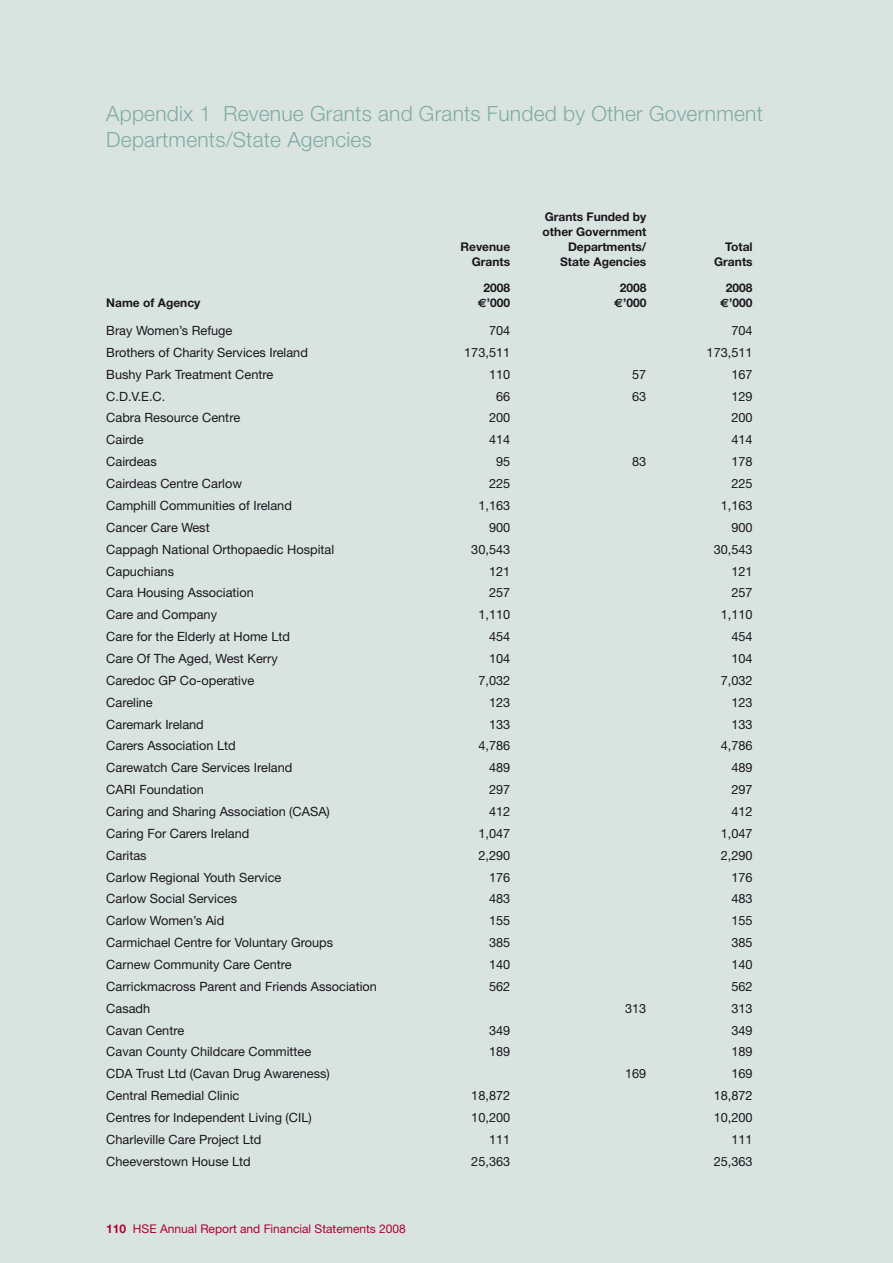
<style>
.page{position:relative;width:893px;height:1263px;background:#d9e4e0}
.page>*{position:absolute;margin:0;border:0;box-sizing:border-box;transform-origin:0 0}
.t1{font:300 21px/25.5px "Helvetica Neue LT Std";letter-spacing:.01em;color:#82aca0}
.t2{font:12.75px "Helvetica Neue LT Std";color:#1a171a}
.t3{font:700 12px/15px "Helvetica Neue LT Std";color:#1a171a;text-align:right}
.t4{font:12px "Helvetica Neue LT Std";color:#b00034}
.s1{font-family:"Euro Sans"}
.s2{font-weight:700}
</style>
<div class="page">
<h1 class="t1" style="left:106px;top:101px;width:658px">Appendix 1 Revenue Grants and Grants Funded by Other Government<br>Departments/State Agencies</h1>
<p class="t3" style="left:106px;top:295px;width:96px">Name of Agency</p>
<p class="t3" style="left:460px;top:239px;width:51px">Revenue<br>Grants</p>
<p class="t3" style="left:543px;top:209px;width:105px">Grants Funded by other Government<br>Departments/<br>State Agencies</p>
<p class="t3" style="left:714px;top:239px;width:40px">Total<br>Grants</p>
<p class="t3" style="left:478px;top:280px;width:34px;text-align:center">2008 <span class="s1">€</span>’000</p>
<p class="t3" style="left:614px;top:280px;width:34px;text-align:center">2008 <span class="s1">€</span>’000</p>
<p class="t3" style="left:720px;top:280px;width:34px;text-align:center">2008 <span class="s1">€</span>’000</p>
<p class="t2" style="left:106px;top:323px;width:128px">Bray Women’s Refuge</p>
<p class="t2" style="left:489px;top:323px;width:23px">704</p>
<p class="t2" style="left:731px;top:323px;width:23px">704</p>
<p class="t2" style="left:106px;top:345px;width:203px">Brothers of Charity Services Ireland</p>
<p class="t2" style="left:464px;top:345px;width:48px">173,511</p>
<p class="t2" style="left:707px;top:345px;width:48px">173,511</p>
<p class="t2" style="left:106px;top:367px;width:168px">Bushy Park Treatment Centre</p>
<p class="t2" style="left:489px;top:367px;width:23px">110</p>
<p class="t2" style="left:632px;top:367px;width:16px">57</p>
<p class="t2" style="left:731px;top:367px;width:23px">167</p>
<p class="t2" style="left:106px;top:388px;width:61px">C.D.V.E.C.</p>
<p class="t2" style="left:496px;top:388px;width:16px">66</p>
<p class="t2" style="left:632px;top:388px;width:16px">63</p>
<p class="t2" style="left:731px;top:388px;width:23px">129</p>
<p class="t2" style="left:106px;top:410px;width:135px">Cabra Resource Centre</p>
<p class="t2" style="left:489px;top:410px;width:23px">200</p>
<p class="t2" style="left:731px;top:410px;width:23px">200</p>
<p class="t2" style="left:106px;top:432px;width:39px">Cairde</p>
<p class="t2" style="left:489px;top:432px;width:23px">414</p>
<p class="t2" style="left:731px;top:432px;width:23px">414</p>
<p class="t2" style="left:106px;top:454px;width:52px">Cairdeas</p>
<p class="t2" style="left:496px;top:454px;width:16px">95</p>
<p class="t2" style="left:632px;top:454px;width:16px">83</p>
<p class="t2" style="left:731px;top:454px;width:23px">178</p>
<p class="t2" style="left:106px;top:476px;width:137px">Cairdeas Centre Carlow</p>
<p class="t2" style="left:489px;top:476px;width:23px">225</p>
<p class="t2" style="left:731px;top:476px;width:23px">225</p>
<p class="t2" style="left:106px;top:498px;width:187px">Camphill Communities of Ireland</p>
<p class="t2" style="left:478px;top:498px;width:33px">1,163</p>
<p class="t2" style="left:721px;top:498px;width:33px">1,163</p>
<p class="t2" style="left:106px;top:520px;width:105px">Cancer Care West</p>
<p class="t2" style="left:489px;top:520px;width:23px">900</p>
<p class="t2" style="left:731px;top:520px;width:23px">900</p>
<p class="t2" style="left:106px;top:541px;width:229px">Cappagh National Orthopaedic Hospital</p>
<p class="t2" style="left:471px;top:541px;width:40px">30,543</p>
<p class="t2" style="left:714px;top:541px;width:40px">30,543</p>
<p class="t2" style="left:106px;top:563px;width:69px">Capuchians</p>
<p class="t2" style="left:489px;top:563px;width:23px">121</p>
<p class="t2" style="left:731px;top:563px;width:23px">121</p>
<p class="t2" style="left:106px;top:585px;width:149px">Cara Housing Association</p>
<p class="t2" style="left:489px;top:585px;width:23px">257</p>
<p class="t2" style="left:731px;top:585px;width:23px">257</p>
<p class="t2" style="left:106px;top:607px;width:112px">Care and Company</p>
<p class="t2" style="left:478px;top:607px;width:33px">1,110</p>
<p class="t2" style="left:721px;top:607px;width:33px">1,110</p>
<p class="t2" style="left:106px;top:629px;width:185px">Care for the Elderly at Home Ltd</p>
<p class="t2" style="left:489px;top:629px;width:23px">454</p>
<p class="t2" style="left:731px;top:629px;width:23px">454</p>
<p class="t2" style="left:106px;top:651px;width:173px">Care Of The Aged, West Kerry</p>
<p class="t2" style="left:489px;top:651px;width:23px">104</p>
<p class="t2" style="left:731px;top:651px;width:23px">104</p>
<p class="t2" style="left:106px;top:673px;width:150px">Caredoc GP Co-operative</p>
<p class="t2" style="left:478px;top:673px;width:33px">7,032</p>
<p class="t2" style="left:721px;top:673px;width:33px">7,032</p>
<p class="t2" style="left:106px;top:694px;width:48px">Careline</p>
<p class="t2" style="left:489px;top:694px;width:23px">123</p>
<p class="t2" style="left:731px;top:694px;width:23px">123</p>
<p class="t2" style="left:106px;top:716px;width:99px">Caremark Ireland</p>
<p class="t2" style="left:489px;top:716px;width:23px">133</p>
<p class="t2" style="left:731px;top:716px;width:23px">133</p>
<p class="t2" style="left:106px;top:738px;width:131px">Carers Association Ltd</p>
<p class="t2" style="left:478px;top:738px;width:33px">4,786</p>
<p class="t2" style="left:721px;top:738px;width:33px">4,786</p>
<p class="t2" style="left:106px;top:760px;width:188px">Carewatch Care Services Ireland</p>
<p class="t2" style="left:489px;top:760px;width:23px">489</p>
<p class="t2" style="left:731px;top:760px;width:23px">489</p>
<p class="t2" style="left:106px;top:782px;width:99px">CARI Foundation</p>
<p class="t2" style="left:489px;top:782px;width:23px">297</p>
<p class="t2" style="left:731px;top:782px;width:23px">297</p>
<p class="t2" style="left:106px;top:804px;width:225px">Caring and Sharing Association (CASA)</p>
<p class="t2" style="left:489px;top:804px;width:23px">412</p>
<p class="t2" style="left:731px;top:804px;width:23px">412</p>
<p class="t2" style="left:106px;top:826px;width:145px">Caring For Carers Ireland</p>
<p class="t2" style="left:478px;top:826px;width:33px">1,047</p>
<p class="t2" style="left:721px;top:826px;width:33px">1,047</p>
<p class="t2" style="left:106px;top:847px;width:42px">Caritas</p>
<p class="t2" style="left:478px;top:847px;width:33px">2,290</p>
<p class="t2" style="left:721px;top:847px;width:33px">2,290</p>
<p class="t2" style="left:106px;top:869px;width:177px">Carlow Regional Youth Service</p>
<p class="t2" style="left:489px;top:869px;width:23px">176</p>
<p class="t2" style="left:731px;top:869px;width:23px">176</p>
<p class="t2" style="left:106px;top:891px;width:132px">Carlow Social Services</p>
<p class="t2" style="left:489px;top:891px;width:23px">483</p>
<p class="t2" style="left:731px;top:891px;width:23px">483</p>
<p class="t2" style="left:106px;top:913px;width:120px">Carlow Women’s Aid</p>
<p class="t2" style="left:489px;top:913px;width:23px">155</p>
<p class="t2" style="left:731px;top:913px;width:23px">155</p>
<p class="t2" style="left:106px;top:935px;width:228px">Carmichael Centre for Voluntary Groups</p>
<p class="t2" style="left:489px;top:935px;width:23px">385</p>
<p class="t2" style="left:731px;top:935px;width:23px">385</p>
<p class="t2" style="left:106px;top:957px;width:187px">Carnew Community Care Centre</p>
<p class="t2" style="left:489px;top:957px;width:23px">140</p>
<p class="t2" style="left:731px;top:957px;width:23px">140</p>
<p class="t2" style="left:106px;top:979px;width:272px">Carrickmacross Parent and Friends Association</p>
<p class="t2" style="left:489px;top:979px;width:23px">562</p>
<p class="t2" style="left:731px;top:979px;width:23px">562</p>
<p class="t2" style="left:106px;top:1000px;width:45px">Casadh</p>
<p class="t2" style="left:625px;top:1000px;width:23px">313</p>
<p class="t2" style="left:731px;top:1000px;width:23px">313</p>
<p class="t2" style="left:106px;top:1022px;width:79px">Cavan Centre</p>
<p class="t2" style="left:489px;top:1022px;width:23px">349</p>
<p class="t2" style="left:731px;top:1022px;width:23px">349</p>
<p class="t2" style="left:106px;top:1044px;width:206px">Cavan County Childcare Committee</p>
<p class="t2" style="left:489px;top:1044px;width:23px">189</p>
<p class="t2" style="left:731px;top:1044px;width:23px">189</p>
<p class="t2" style="left:106px;top:1066px;width:225px">CDA Trust Ltd (Cavan Drug Awareness)</p>
<p class="t2" style="left:625px;top:1066px;width:23px">169</p>
<p class="t2" style="left:731px;top:1066px;width:23px">169</p>
<p class="t2" style="left:106px;top:1088px;width:135px">Central Remedial Clinic</p>
<p class="t2" style="left:471px;top:1088px;width:40px">18,872</p>
<p class="t2" style="left:714px;top:1088px;width:40px">18,872</p>
<p class="t2" style="left:106px;top:1110px;width:207px">Centres for Independent Living (CIL)</p>
<p class="t2" style="left:471px;top:1110px;width:40px">10,200</p>
<p class="t2" style="left:714px;top:1110px;width:40px">10,200</p>
<p class="t2" style="left:106px;top:1132px;width:157px">Charleville Care Project Ltd</p>
<p class="t2" style="left:489px;top:1132px;width:23px">111</p>
<p class="t2" style="left:731px;top:1132px;width:23px">111</p>
<p class="t2" style="left:106px;top:1153px;width:146px">Cheeverstown House Ltd</p>
<p class="t2" style="left:471px;top:1153px;width:40px">25,363</p>
<p class="t2" style="left:714px;top:1153px;width:40px">25,363</p>
<p class="t4" style="left:106px;top:1222px;width:301px"><span class="s2">110</span> HSE Annual Report and Financial Statements 2008</p>
</div>
